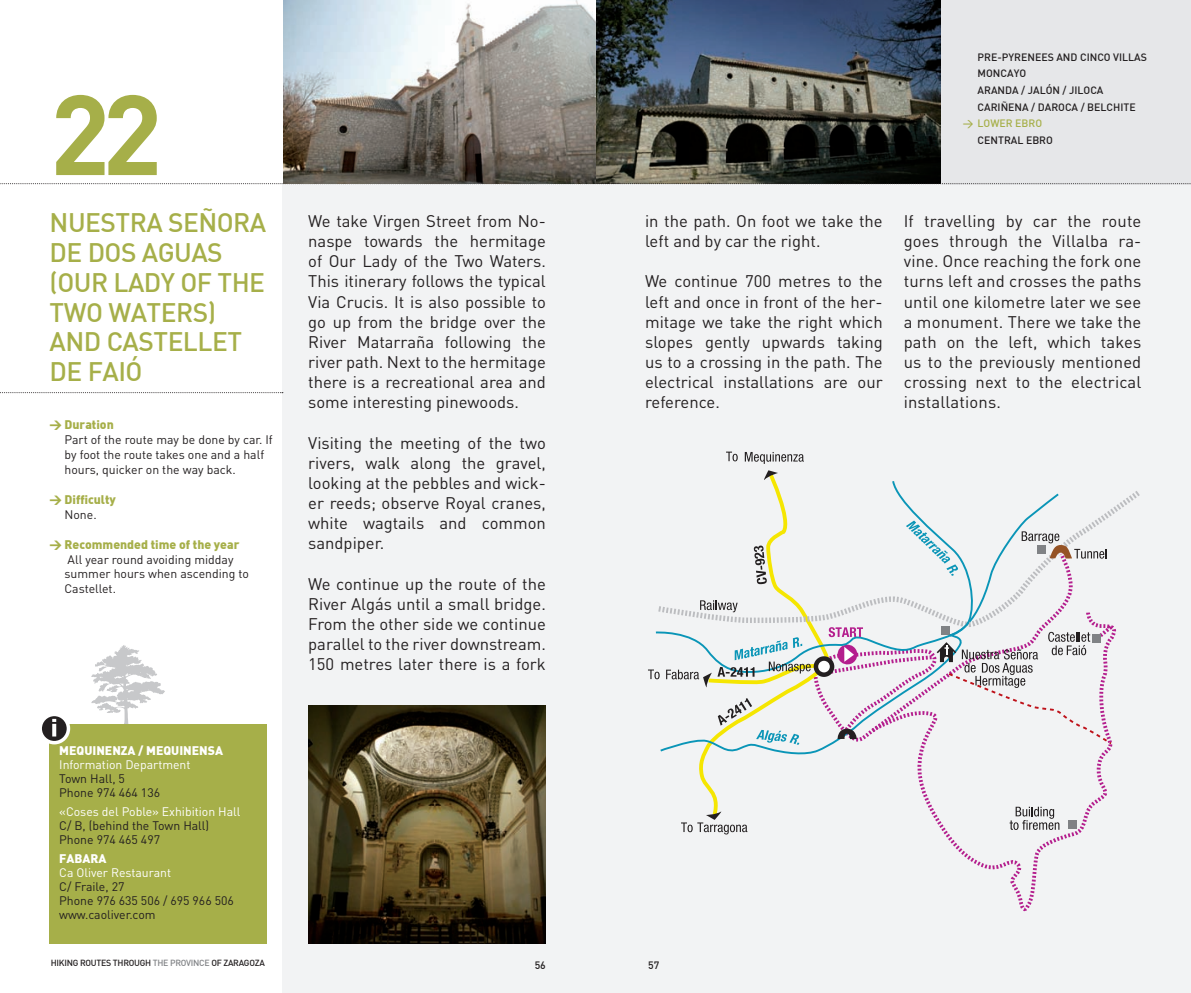
<style>
.page{position:relative;width:1191px;height:993px;background:#fff}
.page>*{position:absolute;margin:0;border:0;box-sizing:border-box;transform-origin:0 0}
.t1{font:700 111.65px "DIN";color:#a6af49}
.t2{font:500 26.25px/29.8px "DIN";letter-spacing:-.02em;color:#a6af49}
.t3{font:16.62px/20.1px "DIN";color:#231f20;text-align:justify}
.t4{font:12.25px/14.9px "DIN";color:#231f20}
.t5{font:12.25px "DIN";color:#fff}
.t6{font:900 12.25px "DIN";color:#a6af49}
.t7{font:900 12.25px "DIN";color:#fff}
.t8{font:500 10.5px/16.6px "DIN";color:#231f20}
.t9{font:500 10.5px "DIN";color:#a6af49}
.t10{font:500 8.75px "DIN";letter-spacing:-.03em;color:#231f20}
.s1{color:#808285}
</style>
<div class="page">
<div style="left:283px;top:184px;width:908px;height:808px;background:#f2f3f4"></div>
<div style="left:941px;top:0;width:250px;height:184px;background:#e6e7e9"></div>
<img style="left:595px;top:0;width:346px;height:183px">
<svg style="left:91px;top:645px;width:74px;height:79px"></svg>
<svg style="left:0;top:392px;width:283px;height:1px"></svg>
<svg style="left:0;top:183px;width:1191px;height:1px"></svg>
<img style="left:308px;top:705px;width:238px;height:238px">
<svg style="left:917px;top:630px;width:200px;height:282px"></svg>
<div style="left:1068px;top:819px;width:8px;height:8px;background:#808285"></div>
<svg style="left:659px;top:626px;width:401px;height:129px"></svg>
<svg style="left:978px;top:491px;width:162px;height:135px"></svg>
<svg style="left:655px;top:481px;width:323px;height:192px"></svg>
<svg style="left:745px;top:452px;width:59px;height:12px"></svg>
<svg style="left:906px;top:520px;width:52px;height:55px"></svg>
<svg style="left:1021px;top:531px;width:85px;height:27px"></svg>
<svg style="left:1009px;top:806px;width:50px;height:23px"></svg>
<svg style="left:936px;top:631px;width:176px;height:114px"></svg>
<svg style="left:726px;top:451px;width:7px;height:10px"></svg>
<svg style="left:732px;top:453px;width:5px;height:8px"></svg>
<svg style="left:648px;top:669px;width:10px;height:10px"></svg>
<svg style="left:654px;top:671px;width:5px;height:8px"></svg>
<svg style="left:666px;top:470px;width:197px;height:364px"></svg>
<svg style="left:687px;top:824px;width:5px;height:8px"></svg>
<svg style="left:283px;top:0;width:312px;height:184px;background:#9c9c98"></svg>
<div style="left:49px;top:724px;width:218px;height:219px;background:#a6af49"></div>
<svg style="left:40px;top:714px;width:28px;height:28px"></svg>
<div style="left:38px;top:712px;width:32px;height:32px;border:4px solid #fff;border-radius:50%"></div>
<svg style="left:52px;top:718px;width:4px;height:3px"></svg>
<svg style="left:52px;top:723px;width:4px;height:13px"></svg>
<h1 class="t1" style="left:50px;top:62px;width:114px">22</h1>
<h2 class="t2" style="left:50px;top:207px;width:218px">N UESTRA SEÑORA<br>D E DOS AGUAS (OUR LADY OF TH E<br>TWO WATERS)<br>AND CASTELLET<br>DE FAIÓ</h2>
<p class="t6" style="left:50px;top:416px;width:66px">&gt; Duration</p>
<p class="t4" style="left:64px;top:432px;width:210px">Part of the route may be done by car. If by foot the route takes one and a half hours, quicker on the way back.</p>
<p class="t6" style="left:50px;top:491px;width:68px">&gt; Difficulty</p>
<p class="t4" style="left:64px;top:506px;width:34px">None.</p>
<p class="t6" style="left:50px;top:536px;width:191px">&gt; Recommended time of the year</p>
<p class="t4" style="left:64px;top:551px;width:186px">All year round avoiding midday summer hours when ascending to<br>Castellet.</p>
<p class="t3" style="left:308px;top:210px;width:239px">We take Virgen Street from No&shy;naspe towards the hermitage of Our Lady of the Two Waters.<br>This itinerary follows the typical Via Crucis. It is also possible to go up from the bridge over the River Matarraña following the river path. Next to the hermitage there is a recreational area and some interesting pinewoods.</p>
<p class="t3" style="left:308px;top:432px;width:239px">Visiting the meeting of the two rivers, walk along the gravel, looking at the pebbles and wick&shy;er reeds; observe Royal cranes, white wagtails and common sandpiper.</p>
<p class="t3" style="left:308px;top:573px;width:239px">We continue up the route of the River Algás until a small bridge.<br>From the other side we continue parallel to the river downstream.<br>150 metres later there is a fork</p>
<p class="t8" style="left:977px;top:48px;width:51px">PRE-PYRENEES</p>
<p class="t8" style="left:1056px;top:48px;width:31px">AN D CINCO</p>
<p class="t8" style="left:1113px;top:48px;width:7px">VILLAS</p>
<p class="t8" style="left:977px;top:65px;width:17px">MONCA</p>
<p class="t8" style="left:962px;top:65px;width:119px;text-indent:51px">YO<br>ARAN DA / JALÓN / JILOCA<br>CA</p>
<p class="t8" style="left:990px;top:98px;width:26px">RIÑENA</p>
<p class="t8" style="left:1031px;top:98px;width:35px">/ DAROCA</p>
<p class="t8" style="left:1080px;top:98px;width:21px">/ BELC</p>
<p class="t8" style="left:1113px;top:98px;width:13px">HITE</p>
<p class="t9" style="left:962px;top:117px;width:80px">&gt; LOWER EBRO</p>
<p class="t8" style="left:962px;top:131px;width:10px">CENT</p>
<p class="t8" style="left:1004px;top:131px;width:49px">RAL EBRO</p>
<p class="t3" style="left:645px;top:210px;width:239px">in the path. On foot we take the left and by car the right.</p>
<p class="t3" style="left:645px;top:271px;width:239px">We continue 700 metres to the left and once in front of the her&shy;mitage we take the right which slopes gently upwards taking us to a crossing in the path. The electrical installations are our reference.</p>
<p class="t3" style="left:903px;top:210px;width:239px">If travelling by car the route goes through the Villalba ra&shy;vine. Once reaching the fork one turns left and crosses the paths until one kilometre later we see a monument. There we take the path on the left, which takes us to the previously mentioned crossing next to the electrical installations.</p>
<p class="t7" style="left:59px;top:742px;width:34px">Mequinen</p>
<p class="t7" style="left:121px;top:742px;width:59px">za / Mequinensa</p>
<p class="t5" style="left:59px;top:756px;width:133px">Information Department</p>
<p class="t4" style="left:59px;top:771px;width:102px;line-height:14px">Town Hall, 5<br>Phone 974 464 136</p>
<p class="t5" style="left:59px;top:803px;width:183px">«Coses del Poble» Exhibition Hall</p>
<p class="t4" style="left:59px;top:818px;width:151px;line-height:14px">C/ B, (behind the Town Hall)<br>Phone 974 465 497</p>
<p class="t7" style="left:59px;top:850px;width:49px">FABARA</p>
<p class="t5" style="left:59px;top:864px;width:113px">Ca Oliver Restaurant</p>
<p class="t4" style="left:59px;top:879px;width:176px;line-height:14px">C/ Fraile, 27<br>Phone 976 635 506 / 695 966 506 www.caoliver.com</p>
<p class="t10" style="left:51px;top:957px;width:215px">HIKING ROUTES THROUGH <span class="s1">TH E PROVINCE</span> OF ZARAGOZA</p>
<p class="t8" style="left:648px;top:956px;width:13px">57</p>
<p class="t8" style="left:534px;top:955px;width:13px">56</p>
</div>
